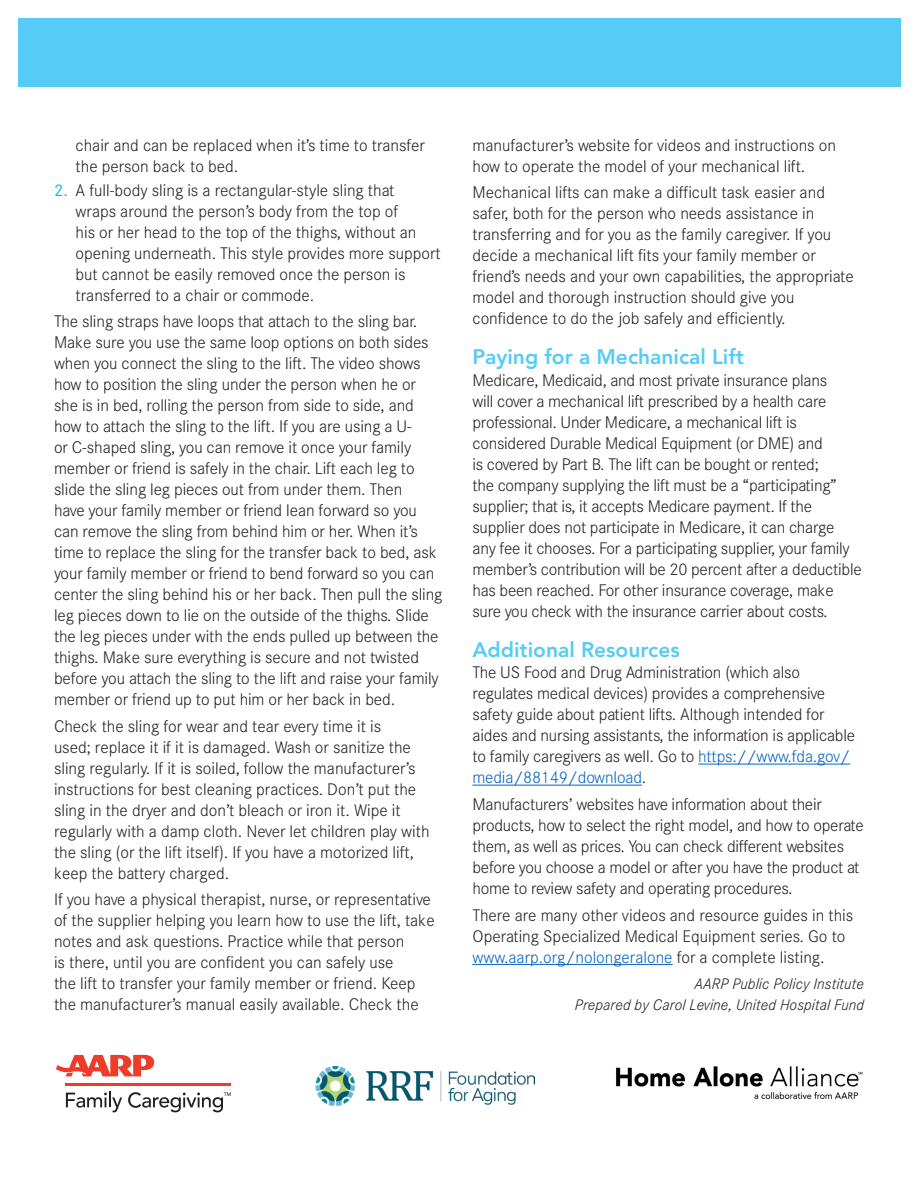
<style>
.page{position:relative;width:918px;height:1188px;background:#fff}
.page>*{position:absolute;margin:0;border:0;box-sizing:border-box;transform-origin:0 0}
.t1{font:800 21px "Avenir LT Std";color:#56cbf5}
.t2{font:300 16.5px/21px "Corporate S";letter-spacing:-.005em;color:#231f20}
.Byline{font:italic 300 15px "Corporate S";letter-spacing:.005em;color:#231f20}
.s1{font-weight:400;color:#00bdf2}
.s2{color:#0563c1}
</style>
<div class="page">
<div style="left:18px;top:18px;width:883px;height:68px;background:#56cbf5"></div>
<img style="left:315px;top:1066px;width:219px;height:40px">
<img style="left:616px;top:1066px;width:247px;height:33px">
<svg style="left:56px;top:1055px;width:98px;height:21px"></svg>
<hr style="left:66px;top:1084px;width:165px;height:2px;background:#ef3b29">
<svg style="left:66px;top:1092px;width:56px;height:20px"></svg>
<svg style="left:128px;top:1092px;width:103px;height:20px"></svg>
<hr style="left:698px;top:764px;width:152px;height:1px;background:#0563c1">
<hr style="left:472px;top:785px;width:170px;height:1px;background:#0563c1">
<hr style="left:472px;top:964px;width:201px;height:1px;background:#0563c1">
<p class="t2" style="left:76px;top:134px;width:351px">chair and can be replaced when it’s time to transfer the person back to bed.</p>
<p class="t2" style="left:76px;top:180px;width:367px;text-indent:-22px"><span class="s1">2.</span> A full-body sling is a rectangular-style sling that<br>wraps around the person’s body from the top of<br>his or her head to the top of the thighs, without an opening underneath. This style provides more support but cannot be easily removed once the person is transferred to a chair or commode.</p>
<p class="t2" style="left:54px;top:311px;width:390px">The sling straps have loops that attach to the sling bar.<br>Make sure you use the same loop options on both sides when you connect the sling to the lift. The video shows how to position the sling under the person when he or she is in bed, rolling the person from side to side, and how to attach the sling to the lift. If you are using a U-<br>or C-shaped sling, you can remove it once your family member or friend is safely in the chair. Lift each leg to slide the sling leg pieces out from under them. Then<br>have your family member or friend lean forward so you can remove the sling from behind him or her. When it’s time to replace the sling for the transfer back to bed, ask your family member or friend to bend forward so you can center the sling behind his or her back. Then pull the sling leg pieces down to lie on the outside of the thighs. Slide the leg pieces under with the ends pulled up between the thighs. Make sure everything is secure and not twisted before you attach the sling to the lift and raise your family member or friend up to put him or her back in bed.</p>
<p class="t2" style="left:54px;top:716px;width:377px">Check the sling for wear and tear every time it is<br>used; replace it if it is damaged. Wash or sanitize the sling regularly. If it is soiled, follow the manufacturer’s instructions for best cleaning practices. Don’t put the sling in the dryer and don’t bleach or iron it. Wipe it regularly with a damp cloth. Never let children play with the sling (or the lift itself). If you have a motorized lift, keep the battery charged.</p>
<p class="t2" style="left:54px;top:889px;width:382px">If you have a physical therapist, nurse, or representative of the supplier helping you learn how to use the lift, take notes and ask questions. Practice while that person<br>is there, until you are confident you can safely use<br>the lift to transfer your family member or friend. Keep the manufacturer’s manual easily available. Check the</p>
<p class="t2" style="left:472px;top:134px;width:365px">manufacturer’s website for videos and instructions on how to operate the model of your mechanical lift.</p>
<p class="t2" style="left:472px;top:182px;width:383px">Mechanical lifts can make a difficult task easier and safer, both for the person who needs assistance in transferring and for you as the family caregiver. If you decide a mechanical lift fits your family member or friend’s needs and your own capabilities, the appropriate model and thorough instruction should give you confidence to do the job safely and efficiently.</p>
<h2 class="t1" style="left:472px;top:345px;width:273px">Paying for a Mechanical Lift</h2>
<p class="t2" style="left:472px;top:369px;width:391px">Medicare, Medicaid, and most private insurance plans<br>will cover a mechanical lift prescribed by a health care professional. Under Medicare, a mechanical lift is considered Durable Medical Equipment (or DME) and<br>is covered by Part B. The lift can be bought or rented;<br>the company supplying the lift must be a “participating” supplier; that is, it accepts Medicare payment. If the supplier does not participate in Medicare, it can charge any fee it chooses. For a participating supplier, your family member’s contribution will be 20 percent after a deductible has been reached. For other insurance coverage, make sure you check with the insurance carrier about costs.</p>
<h2 class="t1" style="left:472px;top:637px;width:209px">Additional Resources</h2>
<p class="t2" style="left:472px;top:662px;width:384px">The US Food and Drug Administration (which also regulates medical devices) provides a comprehensive safety guide about patient lifts. Although intended for aides and nursing assistants, the information is applicable to family caregivers as well. Go to <span class="s2">https://www.fda.gov/ media/88149/download</span>.</p>
<p class="t2" style="left:472px;top:794px;width:393px">Manufacturers’ websites have information about their products, how to select the right model, and how to operate them, as well as prices. You can check different websites before you choose a model or after you have the product at home to review safety and operating procedures.</p>
<p class="t2" style="left:472px;top:905px;width:382px">There are many other videos and resource guides in this<br>Operating Specialized Medical Equipment series. Go to <span class="s2">www.aarp.org/nolongeralone</span> for a complete listing.</p>
<p class="Byline" style="left:694px;top:975px;width:171px">AARP Public Policy Institute</p>
<p class="Byline" style="left:575px;top:996px;width:291px">Prepared by Carol Levine, United Hospital Fund</p>
</div>
